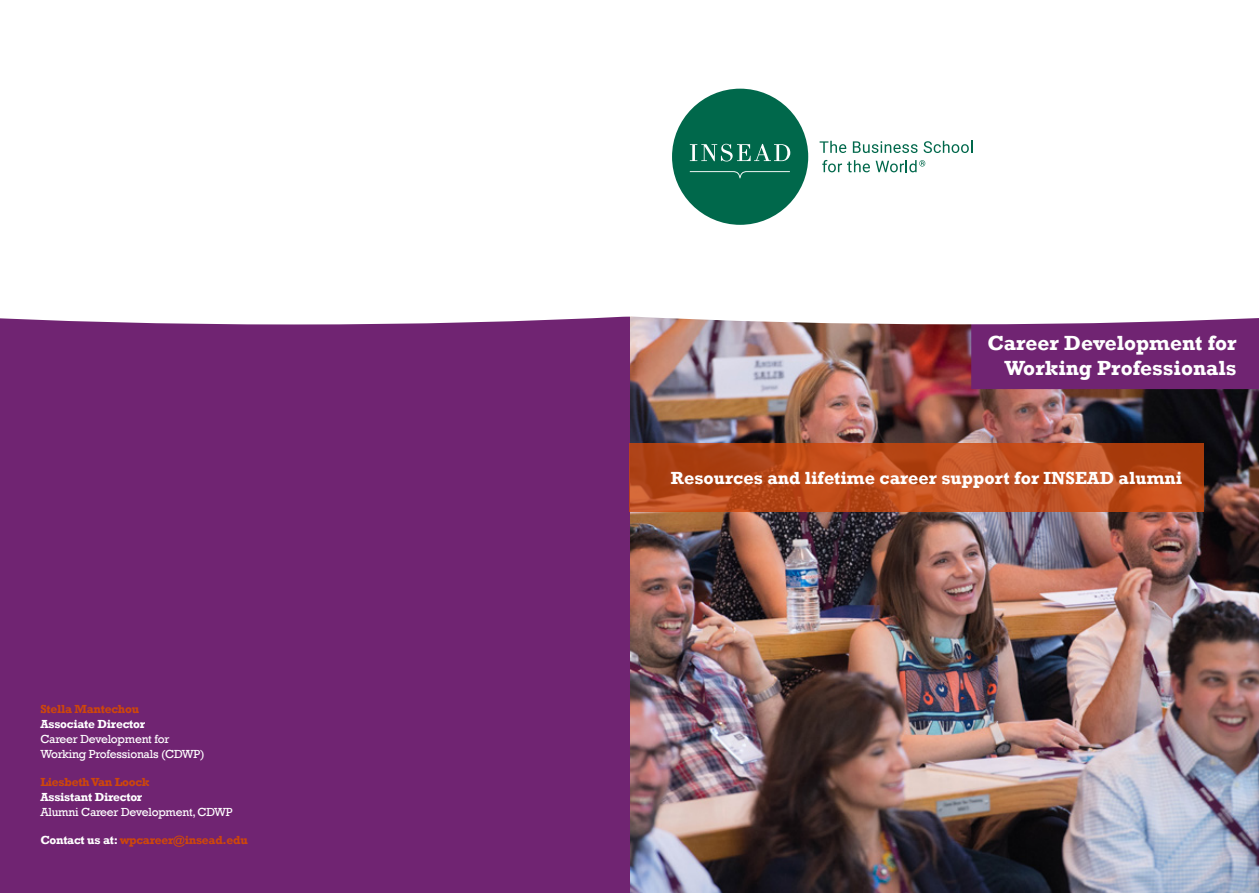
<style>
.page{position:relative;width:1259px;height:893px;background:#fff}
.page>*{position:absolute;margin:0;border:0;box-sizing:border-box;transform-origin:0 0}
.t1{font:700 21px/25.2px "Rockwell";color:#fff;text-align:right}
.t2{font:700 18px "Rockwell";color:#fff}
.t3{font:12px/15px "Rockwell";letter-spacing:-.02em;color:#fff}
.t4{font:700 12px "Rockwell";letter-spacing:-.02em;color:#ce470a}
.t5{font:700 12px "Rockwell";letter-spacing:-.02em;color:#fff}
.s1{color:#fff}
</style>
<div class="page">
<img style="left:629px;top:324px;width:630px;height:569px">
<div style="left:0;top:118px;width:629px;height:775px;background:#702472"></div>
<div style="left:971px;top:324px;width:288px;height:65px;background:#702472"></div>
<svg style="left:629px;top:443px;width:575px;height:69px;background:#bb4b1b"></svg>
<div style="left:0;top:118px;width:615px;height:206px;background:#fff"></div>
<svg style="left:615px;top:88px;width:644px;height:236px"></svg>
<svg style="left:819px;top:141px;width:27px;height:12px"></svg>
<svg style="left:853px;top:141px;width:64px;height:12px"></svg>
<svg style="left:923px;top:141px;width:49px;height:12px"></svg>
<svg style="left:822px;top:160px;width:103px;height:12px"></svg>
<div style="left:672px;top:89px;width:136px;height:136px;background:#00684b;border-radius:50%"></div>
<svg style="left:690px;top:171px;width:100px;height:7px"></svg>
<svg style="left:690px;top:144px;width:100px;height:17px"></svg>
<p class="t4" style="left:40px;top:702px;width:100px">Stella Mantechou</p>
<p class="t5" style="left:40px;top:717px;width:106px">Associate Director</p>
<p class="t3" style="left:40px;top:732px;width:166px">Career Development for<br>Working Professionals (CDWP)</p>
<p class="t4" style="left:40px;top:775px;width:111px">Liesbeth Van Loock</p>
<p class="t5" style="left:40px;top:790px;width:103px">Assistant Director</p>
<p class="t3" style="left:40px;top:804px;width:194px">Alumni Career Development, CDWP</p>
<p class="t4" style="left:40px;top:832px;width:209px"><span class="s1">Contact us at:</span> wpcareer@insead.edu</p>
<h1 class="t1" style="left:987px;top:330px;width:251px">Career Development for<br>Working Professionals</h1>
<h2 class="t2" style="left:671px;top:467px;width:513px">Resources and lifetime career support for INSEAD alumni</h2>
</div>
